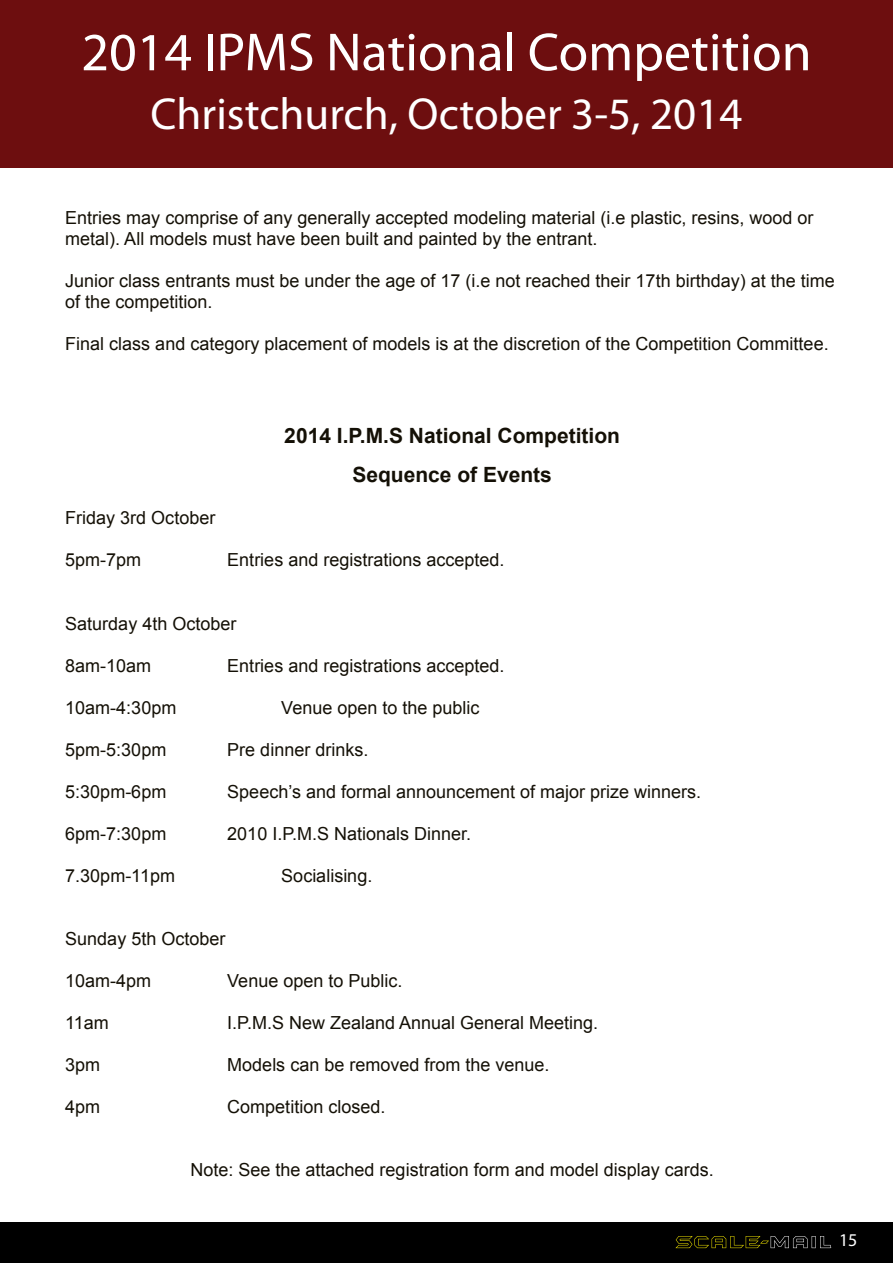
<style>
.page{position:relative;width:893px;height:1263px;background:#fff}
.page>*{position:absolute;margin:0;border:0;box-sizing:border-box;transform-origin:0 0}
.t1{font:54px "Myriad Pro";color:#fff}
.t2{font:45px "Myriad Pro";color:#fff}
.t3{font:700 21px/39px "Arial";color:#141006;text-align:center}
.t4{font:18px/21px "Arial";color:#141006}
.t5{font:18px "Myriad Pro";color:#fff}
</style>
<div class="page">
<div style="left:0;top:0;width:893px;height:167px;background:#6d0e0f"></div>
<div style="left:0;top:1222px;width:893px;height:41px;background:#000"></div>
<svg style="left:675px;top:1236px;width:157px;height:12px"></svg>
<h1 class="t1" style="left:81px;top:19px;width:732px">2014 IPMS National Competition</h1>
<h2 class="t2" style="left:150px;top:86px;width:593px">Christchurch, October 3-5, 2014</h2>
<p class="t4" style="left:65px;top:208px;width:750px">Entries may comprise of any generally accepted modeling material (i.e plastic, resins, wood or metal). All models must have been built and painted by the entrant.</p>
<p class="t4" style="left:65px;top:271px;width:771px">Junior class entrants must be under the age of 17 (i.e not reached their 17th birthday) at the time of the competition.</p>
<p class="t4" style="left:65px;top:334px;width:765px">Final class and category placement of models is at the discretion of the Competition Committee.</p>
<p class="t3" style="left:284px;top:417px;width:337px">2014 I.P.M.S National Competition<br>Sequence of Events</p>
<p class="t4" style="left:65px;top:508px;width:152px">Friday 3rd October</p>
<p class="t4" style="left:65px;top:550px;width:78px">5pm-7pm</p>
<p class="t4" style="left:227px;top:550px;width:279px">Entries and registrations accepted.</p>
<p class="t4" style="left:65px;top:613px;width:173px">Saturday 4th October</p>
<p class="t4" style="left:65px;top:655px;width:88px">8am-10am</p>
<p class="t4" style="left:227px;top:655px;width:279px">Entries and registrations accepted.</p>
<p class="t4" style="left:65px;top:697px;width:113px">10am-4:30pm</p>
<p class="t4" style="left:281px;top:697px;width:200px">Venue open to the public</p>
<p class="t4" style="left:65px;top:739px;width:103px">5pm-5:30pm</p>
<p class="t4" style="left:227px;top:739px;width:143px">Pre dinner drinks.</p>
<p class="t4" style="left:65px;top:781px;width:103px">5:30pm-6pm</p>
<p class="t4" style="left:227px;top:781px;width:475px">Speech’s and formal announcement of major prize winners.</p>
<p class="t4" style="left:65px;top:823px;width:103px">6pm-7:30pm</p>
<p class="t4" style="left:227px;top:823px;width:245px">2010 I.P.M.S Nationals Dinner.</p>
<p class="t4" style="left:65px;top:865px;width:111px">7.30pm-11pm</p>
<p class="t4" style="left:281px;top:865px;width:93px">Socialising.</p>
<p class="t4" style="left:65px;top:928px;width:162px">Sunday 5th October</p>
<p class="t4" style="left:65px;top:970px;width:88px">10am-4pm</p>
<p class="t4" style="left:227px;top:970px;width:177px">Venue open to Public.</p>
<p class="t4" style="left:65px;top:1012px;width:45px">11am</p>
<p class="t4" style="left:227px;top:1012px;width:372px">I.P.M.S New Zealand Annual General Meeting.</p>
<p class="t4" style="left:65px;top:1054px;width:37px">3pm</p>
<p class="t4" style="left:227px;top:1054px;width:324px">Models can be removed from the venue.</p>
<p class="t4" style="left:65px;top:1096px;width:37px">4pm</p>
<p class="t4" style="left:227px;top:1096px;width:160px">Competition closed.</p>
<p class="t4" style="left:190px;top:1159px;width:525px">Note: See the attached registration form and model display cards.</p>
<p class="t5" style="left:839px;top:1229px;width:20px">15</p>
</div>
